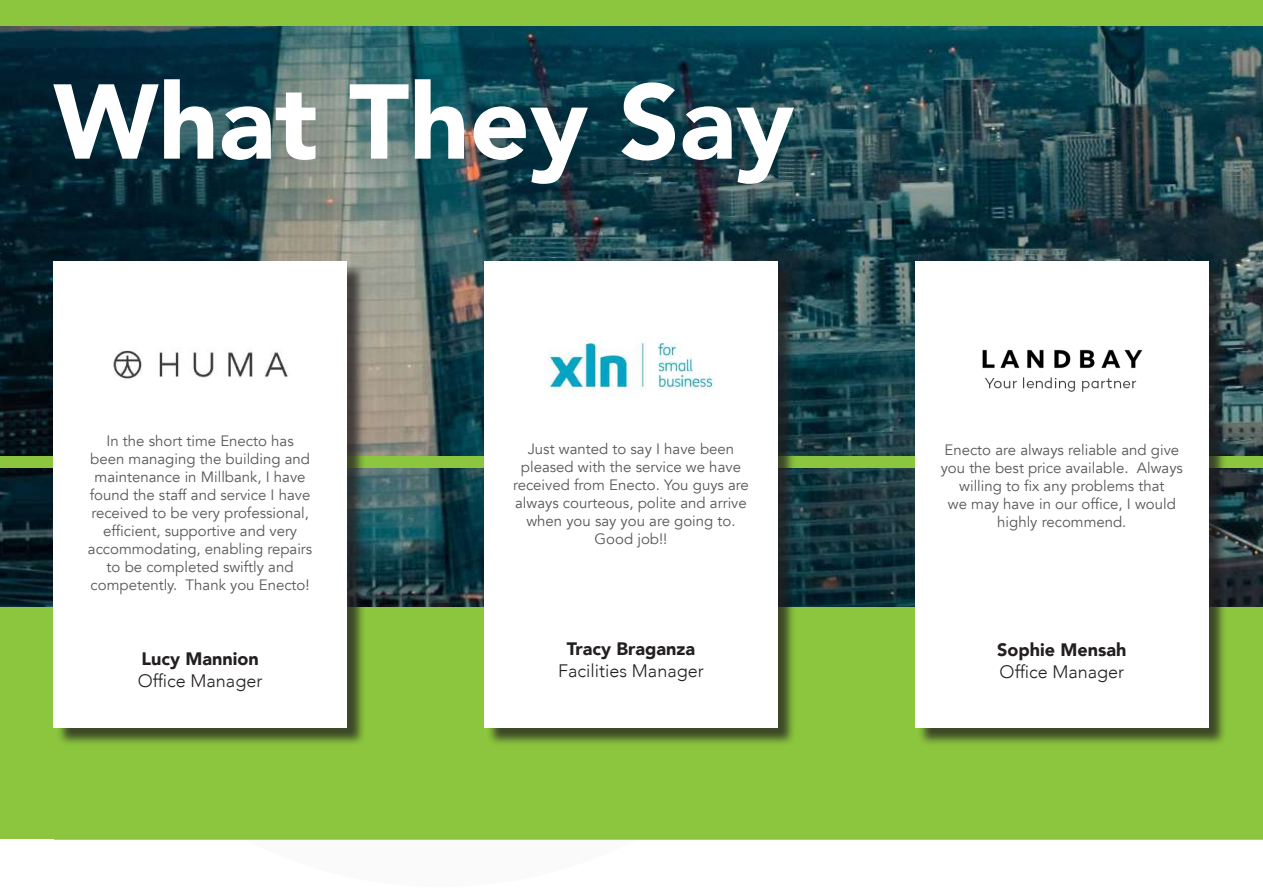
<style>
.page{position:relative;width:1263px;height:893px;background:#fff}
.page>*{position:absolute;margin:0;border:0;box-sizing:border-box;transform-origin:0 0}
.t1{font:900 105px "Avenir";color:#fff}
.t2{font:300 18px "Avenir";color:#231f20}
.t3{font:900 18px "Avenir";color:#231f20}
.t4{font:15px/18px "Avenir";color:#57585a;text-align:center}
</style>
<div class="page">
<img style="left:0;top:26px;width:1263px;height:582px">
<div style="left:0;top:456px;width:1263px;height:11px;background:#8bc63e"></div>
<div style="left:0;top:608px;width:1263px;height:231px;background:#8bc63e"></div>
<div style="left:56px;top:263px;width:310px;height:483px;background:#231f20;opacity:.75"></div>
<div style="left:54px;top:261px;width:293px;height:466px;background:#fff"></div>
<img style="left:113px;top:350px;width:175px;height:30px">
<div style="left:487px;top:263px;width:310px;height:483px;background:#231f20;opacity:.75"></div>
<div style="left:484px;top:261px;width:294px;height:466px;background:#fff"></div>
<img style="left:545px;top:338px;width:170px;height:57px">
<div style="left:917px;top:263px;width:310px;height:483px;background:#231f20;opacity:.75"></div>
<div style="left:915px;top:261px;width:293px;height:466px;background:#fff"></div>
<img style="left:982px;top:349px;width:161px;height:43px">
<hr style="left:54px;top:838px;width:1209px;height:2px;background:#8bc63e">
<div style="left:0;top:0;width:1263px;height:26px;background:#8bc63e"></div>
<h1 class="t1" style="left:54px;top:32px;width:742px">What They Say</h1>
<p class="t4" style="left:88px;top:432px;width:226px">In the short time Enecto has been managing the building and maintenance in Millbank, I have found the staff and service I have received to be very professional, efficient, supportive and very accommodating, enabling repairs to be completed swiftly and competently. Thank you Enecto!</p>
<p class="t3" style="left:141px;top:644px;width:119px">Lucy Mannion</p>
<p class="t2" style="left:138px;top:670px;width:126px">Office Manager</p>
<p class="t4" style="left:513px;top:440px;width:237px">Just wanted to say I have been pleased with the service we have received from Enecto. You guys are always courteous, polite and arrive when you say you are going to.<br>Good job!!</p>
<p class="t3" style="left:567px;top:634px;width:130px">Tracy Braganza</p>
<p class="t2" style="left:558px;top:660px;width:147px">Facilities Manager</p>
<p class="t4" style="left:941px;top:441px;width:244px">Enecto are always reliable and give you the best price available. Always willing to fix any problems that<br>we may have in our office, I would highly recommend.</p>
<p class="t3" style="left:997px;top:635px;width:131px">Sophie Mensah</p>
<p class="t2" style="left:1000px;top:661px;width:126px">Office Manager</p>
</div>
